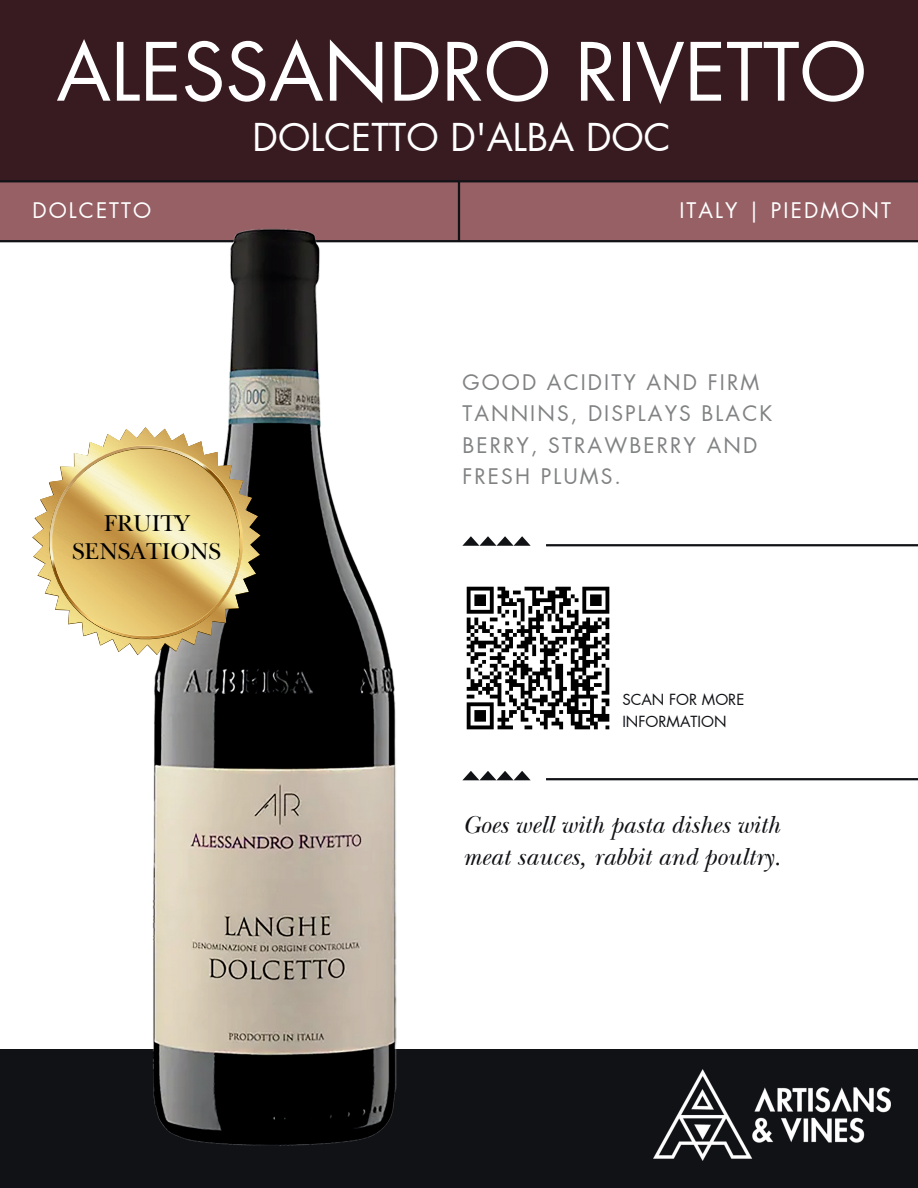
<style>
.page{position:relative;width:918px;height:1188px;background:#fff}
.page>*{position:absolute;margin:0;border:0;box-sizing:border-box;transform-origin:0 0}
.t1{font:78px "Futura LT Pro";color:#fff}
.t2{font:37.5px "Futura LT Pro";color:#fff}
.t3{font:italic 25.5px/31.5px "New Baskerville ITC Pro";color:#111216}
.t4{font:24px/28.2px "New Baskerville ITC Pro";color:#000;text-align:center}
.t5{font:21px/31.5px "Futura LT Pro";letter-spacing:.1em;color:#818283}
.t6{font:21px "Futura LT Pro";letter-spacing:.1em;color:#fff}
.t7{font:15px/22.5px "Futura LT Pro";color:#111216}
</style>
<div class="page">
<div style="left:0;top:0;width:918px;height:193px;background:#381b21"></div>
<div style="left:0;top:181px;width:918px;height:60px;background:#966065"></div>
<hr style="left:0;top:240px;width:918px;height:2px;background:#111216">
<hr style="left:458px;top:182px;width:2px;height:59px;background:#111216">
<hr style="left:0;top:180px;width:918px;height:2px;background:#111216">
<div style="left:0;top:1049px;width:918px;height:139px;background:#111216"></div>
<img style="left:654px;top:1069px;width:237px;height:92px">
<hr style="left:546px;top:544px;width:372px;height:2px;background:#111216">
<hr style="left:546px;top:778px;width:372px;height:2px;background:#111216">
<svg style="left:462px;top:771px;width:69px;height:9px"></svg>
<svg style="left:466px;top:586px;width:144px;height:144px"></svg>
<svg style="left:462px;top:536px;width:69px;height:10px"></svg>
<img style="left:147px;top:229px;width:254px;height:917px">
<svg style="left:32px;top:427px;width:229px;height:228px"></svg>
<img style="left:184px;top:433px;width:34px;height:2px">
<svg style="left:39px;top:435px;width:215px;height:214px"></svg>
<img style="left:49px;top:446px;width:194px;height:193px">
<h1 class="t1" style="left:56px;top:19px;width:812px">ALESSANDRO RIVETTO</h1>
<h2 class="t2" style="left:253px;top:112px;width:420px">DOLCETTO D'ALBA DOC</h2>
<p class="t6" style="left:32px;top:196px;width:120px">DOLCETTO</p>
<p class="t6" style="left:679px;top:196px;width:213px">ITALY | PIEDMONT</p>
<p class="t4" style="left:72px;top:510px;width:150px">FRUITY<br>SENSATIONS</p>
<p class="t5" style="left:462px;top:366px;width:311px">GOOD ACIDITY AND FIRM<br>TANNINS, DISPLAYS BLACK<br>BERRY, STRAWBERRY AND<br>FRESH PLUMS.</p>
<p class="t7" style="left:622px;top:688px;width:124px">SCAN FOR MORE<br>INFORMATION</p>
<p class="t3" style="left:462px;top:809px;width:320px">Goes well with pasta dishes with meat sauces, rabbit and poultry.</p>
</div>
